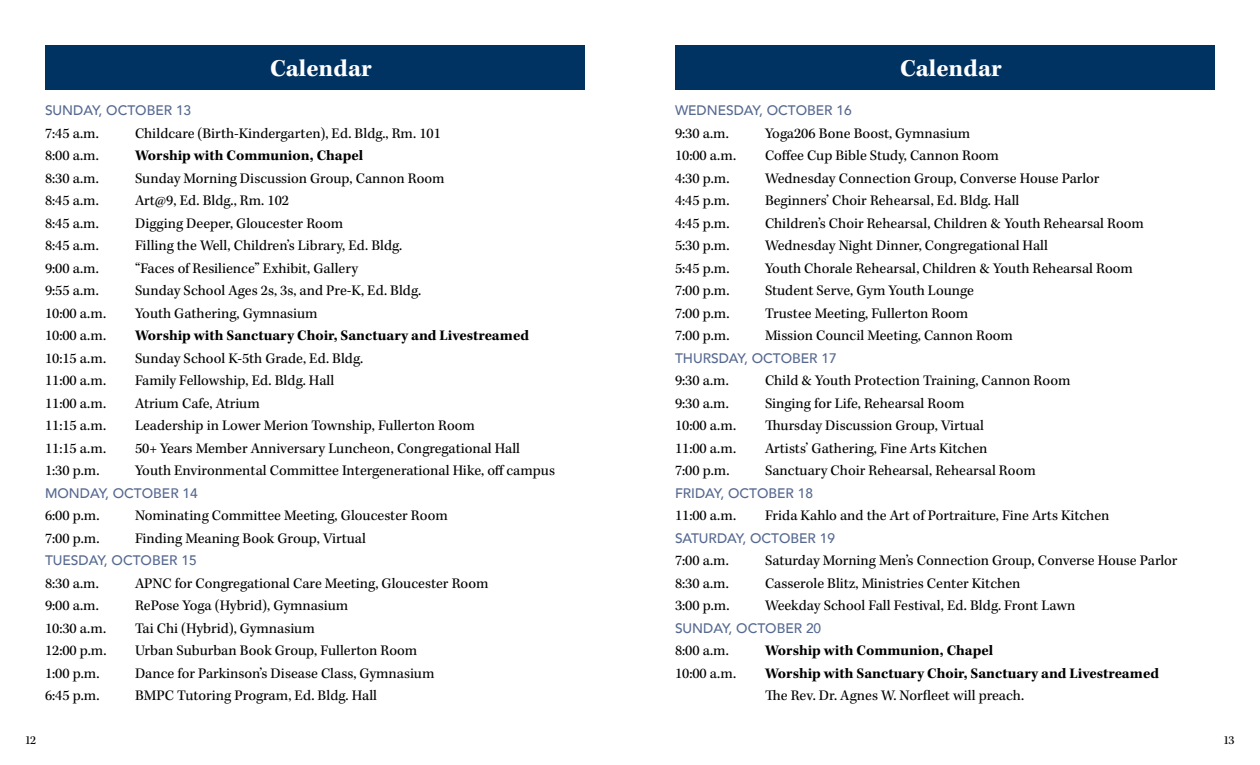
<style>
.page{position:relative;width:1260px;height:765px;background:#fff}
.page>*{position:absolute;margin:0;border:0;box-sizing:border-box;transform-origin:0 0}
.t1{font:700 25px "Kepler Std";color:#fff}
.t2{font:15px "Kepler Std";color:#000}
.t3{font:700 15px "Kepler Std";color:#000}
.t4{font:500 13.75px "Avenir";color:#566991}
.t5{font:12.5px "Kepler Std";color:#000}
</style>
<div class="page">
<div style="left:45px;top:45px;width:540px;height:45px;background:#003262"></div>
<div style="left:675px;top:45px;width:540px;height:45px;background:#003262"></div>
<h1 class="t1" style="left:270px;top:54px;width:103px">Calendar</h1>
<p class="t4" style="left:45px;top:98px;width:148px">SUNDAY, OCTOBER 13</p>
<p class="t2" style="left:45px;top:124px;width:55px">7:45 a.m.</p>
<p class="t2" style="left:135px;top:124px;width:307px">Childcare (Birth-Kindergarten), Ed. Bldg., Rm. 101</p>
<p class="t2" style="left:45px;top:147px;width:55px">8:00 a.m.</p>
<p class="t3" style="left:135px;top:147px;width:230px">Worship with Communion, Chapel</p>
<p class="t2" style="left:45px;top:169px;width:55px">8:30 a.m.</p>
<p class="t2" style="left:135px;top:169px;width:311px">Sunday Morning Discussion Group, Cannon Room</p>
<p class="t2" style="left:45px;top:192px;width:55px">8:45 a.m.</p>
<p class="t2" style="left:135px;top:192px;width:156px">Art@9, Ed. Bldg., Rm. 102</p>
<p class="t2" style="left:45px;top:214px;width:55px">8:45 a.m.</p>
<p class="t2" style="left:135px;top:214px;width:210px">Digging Deeper, Gloucester Room</p>
<p class="t2" style="left:45px;top:237px;width:55px">8:45 a.m.</p>
<p class="t2" style="left:135px;top:237px;width:269px">Filling the Well, Children’s Library, Ed. Bldg.</p>
<p class="t2" style="left:45px;top:259px;width:55px">9:00 a.m.</p>
<p class="t2" style="left:135px;top:259px;width:225px">“Faces of Resilience” Exhibit, Gallery</p>
<p class="t2" style="left:45px;top:282px;width:55px">9:55 a.m.</p>
<p class="t2" style="left:135px;top:282px;width:288px">Sunday School Ages 2s, 3s, and Pre-K, Ed. Bldg.</p>
<p class="t2" style="left:45px;top:304px;width:63px">10:00 a.m.</p>
<p class="t2" style="left:135px;top:304px;width:184px">Youth Gathering, Gymnasium</p>
<p class="t2" style="left:45px;top:327px;width:63px">10:00 a.m.</p>
<p class="t3" style="left:135px;top:327px;width:396px">Worship with Sanctuary Choir, Sanctuary and Livestreamed</p>
<p class="t2" style="left:45px;top:349px;width:63px">10:15 a.m.</p>
<p class="t2" style="left:135px;top:349px;width:230px">Sunday School K-5th Grade, Ed. Bldg.</p>
<p class="t2" style="left:45px;top:372px;width:63px">11:00 a.m.</p>
<p class="t2" style="left:135px;top:372px;width:201px">Family Fellowship, Ed. Bldg. Hall</p>
<p class="t2" style="left:45px;top:394px;width:63px">11:00 a.m.</p>
<p class="t2" style="left:135px;top:394px;width:126px">Atrium Cafe, Atrium</p>
<p class="t2" style="left:45px;top:417px;width:63px">11:15 a.m.</p>
<p class="t2" style="left:135px;top:417px;width:341px">Leadership in Lower Merion Township, Fullerton Room</p>
<p class="t2" style="left:45px;top:439px;width:63px">11:15 a.m.</p>
<p class="t2" style="left:135px;top:439px;width:387px">50+ Years Member Anniversary Luncheon, Congregational Hall</p>
<p class="t2" style="left:45px;top:462px;width:56px">1:30 p.m.</p>
<p class="t2" style="left:135px;top:462px;width:422px">Youth Environmental Committee Intergenerational Hike, off campus</p>
<p class="t4" style="left:45px;top:481px;width:154px">MONDAY, OCTOBER 14</p>
<p class="t2" style="left:45px;top:507px;width:56px">6:00 p.m.</p>
<p class="t2" style="left:135px;top:507px;width:314px">Nominating Committee Meeting, Gloucester Room</p>
<p class="t2" style="left:45px;top:529px;width:56px">7:00 p.m.</p>
<p class="t2" style="left:135px;top:529px;width:232px">Finding Meaning Book Group, Virtual</p>
<p class="t4" style="left:45px;top:548px;width:153px">TUESDAY, OCTOBER 15</p>
<p class="t2" style="left:45px;top:574px;width:55px">8:30 a.m.</p>
<p class="t2" style="left:135px;top:574px;width:355px">APNC for Congregational Care Meeting, Gloucester Room</p>
<p class="t2" style="left:45px;top:597px;width:55px">9:00 a.m.</p>
<p class="t2" style="left:135px;top:597px;width:215px">RePose Yoga (Hybrid), Gymnasium</p>
<p class="t2" style="left:45px;top:619px;width:63px">10:30 a.m.</p>
<p class="t2" style="left:135px;top:619px;width:181px">Tai Chi (Hybrid), Gymnasium</p>
<p class="t2" style="left:45px;top:642px;width:63px">12:00 p.m.</p>
<p class="t2" style="left:135px;top:642px;width:284px">Urban Suburban Book Group, Fullerton Room</p>
<p class="t2" style="left:45px;top:664px;width:56px">1:00 p.m.</p>
<p class="t2" style="left:135px;top:664px;width:301px">Dance for Parkinson’s Disease Class, Gymnasium</p>
<p class="t2" style="left:45px;top:687px;width:56px">6:45 p.m.</p>
<p class="t2" style="left:135px;top:687px;width:244px">BMPC Tutoring Program, Ed. Bldg. Hall</p>
<h1 class="t1" style="left:900px;top:54px;width:103px">Calendar</h1>
<p class="t4" style="left:675px;top:98px;width:178px">WEDNESDAY, OCTOBER 16</p>
<p class="t2" style="left:675px;top:124px;width:55px">9:30 a.m.</p>
<p class="t2" style="left:765px;top:124px;width:207px">Yoga206 Bone Boost, Gymnasium</p>
<p class="t2" style="left:675px;top:147px;width:63px">10:00 a.m.</p>
<p class="t2" style="left:765px;top:147px;width:235px">Coffee Cup Bible Study, Cannon Room</p>
<p class="t2" style="left:675px;top:169px;width:56px">4:30 p.m.</p>
<p class="t2" style="left:765px;top:169px;width:336px">Wednesday Connection Group, Converse House Parlor</p>
<p class="t2" style="left:675px;top:192px;width:56px">4:45 p.m.</p>
<p class="t2" style="left:765px;top:192px;width:256px">Beginners’ Choir Rehearsal, Ed. Bldg. Hall</p>
<p class="t2" style="left:675px;top:214px;width:56px">4:45 p.m.</p>
<p class="t2" style="left:765px;top:214px;width:380px">Children’s Choir Rehearsal, Children &amp; Youth Rehearsal Room</p>
<p class="t2" style="left:675px;top:237px;width:56px">5:30 p.m.</p>
<p class="t2" style="left:765px;top:237px;width:285px">Wednesday Night Dinner, Congregational Hall</p>
<p class="t2" style="left:675px;top:259px;width:56px">5:45 p.m.</p>
<p class="t2" style="left:765px;top:259px;width:369px">Youth Chorale Rehearsal, Children &amp; Youth Rehearsal Room</p>
<p class="t2" style="left:675px;top:282px;width:56px">7:00 p.m.</p>
<p class="t2" style="left:765px;top:282px;width:210px">Student Serve, Gym Youth Lounge</p>
<p class="t2" style="left:675px;top:304px;width:56px">7:00 p.m.</p>
<p class="t2" style="left:765px;top:304px;width:205px">Trustee Meeting, Fullerton Room</p>
<p class="t2" style="left:675px;top:327px;width:56px">7:00 p.m.</p>
<p class="t2" style="left:765px;top:327px;width:249px">Mission Council Meeting, Cannon Room</p>
<p class="t4" style="left:675px;top:346px;width:163px">THURSDAY, OCTOBER 17</p>
<p class="t2" style="left:675px;top:372px;width:55px">9:30 a.m.</p>
<p class="t2" style="left:765px;top:372px;width:307px">Child &amp; Youth Protection Training, Cannon Room</p>
<p class="t2" style="left:675px;top:394px;width:55px">9:30 a.m.</p>
<p class="t2" style="left:765px;top:394px;width:201px">Singing for Life, Rehearsal Room</p>
<p class="t2" style="left:675px;top:417px;width:63px">10:00 a.m.</p>
<p class="t2" style="left:765px;top:417px;width:220px">Thursday Discussion Group, Virtual</p>
<p class="t2" style="left:675px;top:439px;width:63px">11:00 a.m.</p>
<p class="t2" style="left:765px;top:439px;width:224px">Artists’ Gathering, Fine Arts Kitchen</p>
<p class="t2" style="left:675px;top:462px;width:56px">7:00 p.m.</p>
<p class="t2" style="left:765px;top:462px;width:272px">Sanctuary Choir Rehearsal, Rehearsal Room</p>
<p class="t4" style="left:675px;top:481px;width:140px">FRIDAY, OCTOBER 18</p>
<p class="t2" style="left:675px;top:507px;width:63px">11:00 a.m.</p>
<p class="t2" style="left:765px;top:507px;width:346px">Frida Kahlo and the Art of Portraiture, Fine Arts Kitchen</p>
<p class="t4" style="left:675px;top:526px;width:162px">SATURDAY, OCTOBER 19</p>
<p class="t2" style="left:675px;top:552px;width:55px">7:00 a.m.</p>
<p class="t2" style="left:765px;top:552px;width:414px">Saturday Morning Men’s Connection Group, Converse House Parlor</p>
<p class="t2" style="left:675px;top:574px;width:55px">8:30 a.m.</p>
<p class="t2" style="left:765px;top:574px;width:257px">Casserole Blitz, Ministries Center Kitchen</p>
<p class="t2" style="left:675px;top:597px;width:56px">3:00 p.m.</p>
<p class="t2" style="left:765px;top:597px;width:312px">Weekday School Fall Festival, Ed. Bldg. Front Lawn</p>
<p class="t4" style="left:675px;top:616px;width:148px">SUNDAY, OCTOBER 20</p>
<p class="t2" style="left:675px;top:642px;width:55px">8:00 a.m.</p>
<p class="t3" style="left:765px;top:642px;width:230px">Worship with Communion, Chapel</p>
<p class="t2" style="left:675px;top:664px;width:63px">10:00 a.m.</p>
<p class="t3" style="left:765px;top:664px;width:396px">Worship with Sanctuary Choir, Sanctuary and Livestreamed</p>
<p class="t2" style="left:765px;top:687px;width:261px">The Rev. Dr. Agnes W. Norfleet will preach.</p>
<p class="t5" style="left:25px;top:733px;width:12px">12</p>
<p class="t5" style="left:1224px;top:733px;width:12px">13</p>
</div>
